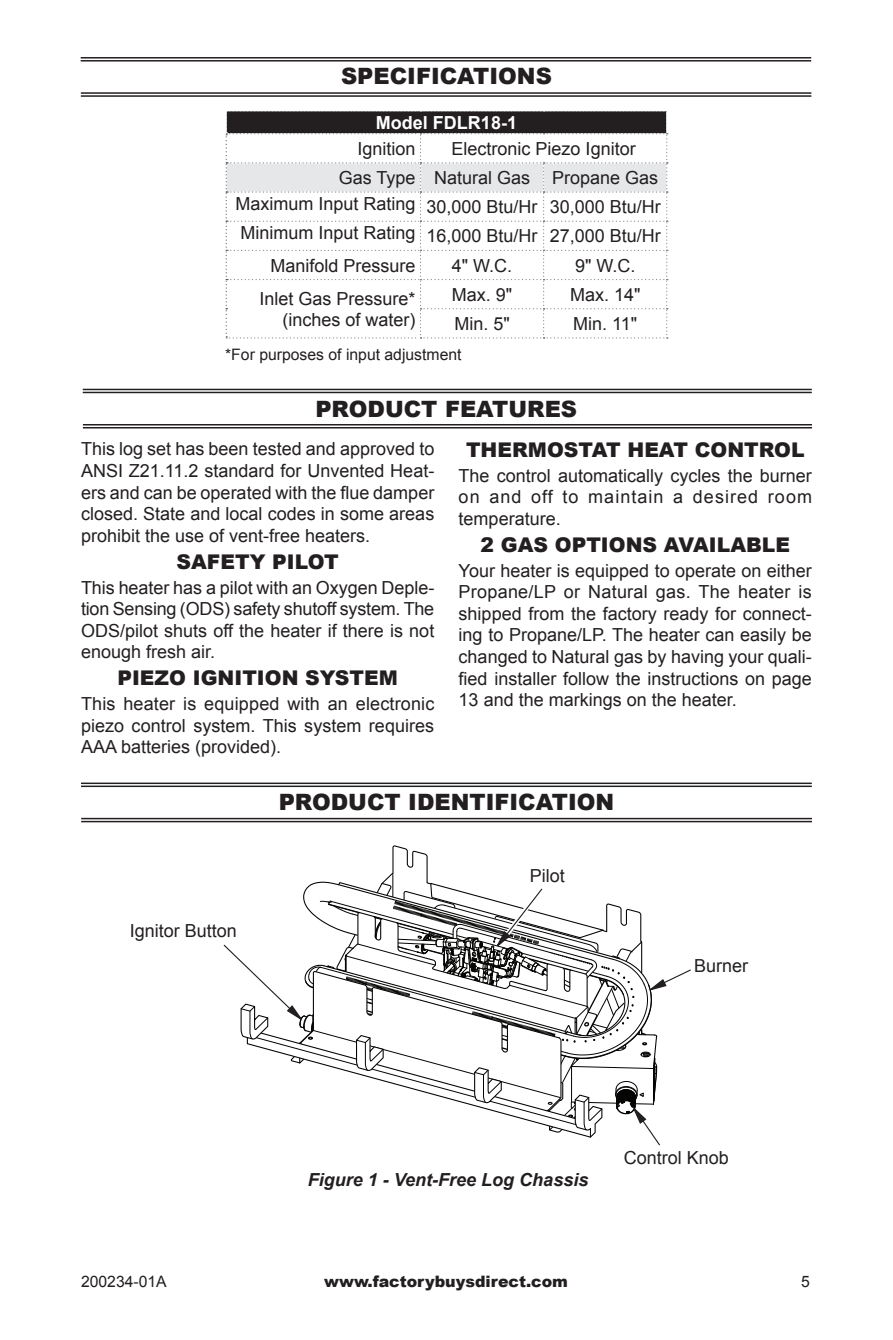
<style>
.page{position:relative;width:893px;height:1340px;background:#fff}
.page>*{position:absolute;margin:0;border:0;box-sizing:border-box;transform-origin:0 0}
.Main_Head{font:900 22.5px "Arial";color:#231f20}
.Subhead{font:900 20.25px "Arial";color:#231f20}
.Body_text{font:18px/21.6px "Arial";color:#231f20;text-align:justify}
.Call_Out{font:18px "Arial";color:#231f20}
.Figure{font:italic 700 18px "Arial";color:#231f20}
.Body_text-2{font:700 18px "Arial";color:#fff}
.Body_text-3{font:15.75px "Arial";color:#231f20}
.t1{font:900 15.75px "Arial";color:#231f20}
</style>
<div class="page">
<hr style="left:81px;top:57px;width:730px;height:2px;background:#231f20">
<hr style="left:81px;top:60px;width:730px;height:2px;background:#231f20">
<hr style="left:81px;top:92px;width:730px;height:2px;background:#231f20">
<hr style="left:81px;top:95px;width:730px;height:2px;background:#231f20">
<svg style="left:226px;top:111px;width:442px;height:227px"></svg>
<hr style="left:83px;top:389px;width:729px;height:1px;background:#231f20">
<hr style="left:83px;top:392px;width:729px;height:1px;background:#231f20">
<hr style="left:83px;top:424px;width:729px;height:1px;background:#231f20">
<hr style="left:83px;top:427px;width:729px;height:1px;background:#231f20">
<hr style="left:81px;top:782px;width:731px;height:2px;background:#231f20">
<hr style="left:81px;top:785px;width:731px;height:2px;background:#231f20">
<hr style="left:81px;top:817px;width:731px;height:2px;background:#231f20">
<hr style="left:81px;top:820px;width:731px;height:2px;background:#231f20">
<svg style="left:223px;top:845px;width:468px;height:301px"></svg>
<p class="Main_Head" style="left:341px;top:60px;width:212px">SPECIFICATIONS</p>
<p class="Body_text-2" style="left:376px;top:110px;width:143px">Model FDLR18-1</p>
<p class="Body_text" style="left:358px;top:138px;width:60px">Ignition</p>
<p class="Body_text" style="left:452px;top:138px;width:186px">Electronic Piezo Ignitor</p>
<p class="Body_text" style="left:339px;top:167px;width:78px">Gas Type</p>
<p class="Body_text" style="left:434px;top:167px;width:98px">Natural Gas</p>
<p class="Body_text" style="left:552px;top:167px;width:108px">Propane Gas</p>
<p class="Body_text" style="left:236px;top:193px;width:182px">Maximum Input Rating</p>
<p class="Body_text" style="left:427px;top:196px;width:113px">30,000 Btu/Hr</p>
<p class="Body_text" style="left:550px;top:196px;width:113px">30,000 Btu/Hr</p>
<p class="Body_text" style="left:241px;top:222px;width:177px">Minimum Input Rating</p>
<p class="Body_text" style="left:427px;top:225px;width:113px">16,000 Btu/Hr</p>
<p class="Body_text" style="left:550px;top:225px;width:113px">27,000 Btu/Hr</p>
<p class="Body_text" style="left:271px;top:254px;width:147px">Manifold Pressure</p>
<p class="Body_text" style="left:452px;top:254px;width:62px">4" W.C.</p>
<p class="Body_text" style="left:575px;top:254px;width:62px">9" W.C.</p>
<p class="Body_text" style="left:260px;top:287px;width:158px;text-align:right">Inlet Gas Pressure* (inches of water)</p>
<p class="Body_text" style="left:452px;top:284px;width:62px">Max. 9"</p>
<p class="Body_text" style="left:570px;top:284px;width:72px">Max. 14"</p>
<p class="Body_text" style="left:454px;top:313px;width:57px">Min. 5"</p>
<p class="Body_text" style="left:573px;top:313px;width:66px">Min. 11"</p>
<p class="Body_text-3" style="left:225px;top:344px;width:238px">*For purposes of input adjustment</p>
<p class="Main_Head" style="left:315px;top:393px;width:263px">PRODUCT FEATURES</p>
<p class="Body_text" style="left:81px;top:438px;width:355px">This log set has been tested and approved to ANSI Z21.11.2 standard for Unvented Heat&shy;ers and can be operated with the flue damper closed. State and local codes in some areas prohibit the use of vent-free heaters.</p>
<p class="Subhead" style="left:177px;top:546px;width:164px">SAFETY PILOT</p>
<p class="Body_text" style="left:81px;top:576px;width:355px">This heater has a pilot with an Oxygen Deple&shy;tion Sensing (ODS) safety shutoff system. The ODS/pilot shuts off the heater if there is not enough fresh air.</p>
<p class="Subhead" style="left:117px;top:663px;width:282px">PIEZO IGNITION SYSTEM</p>
<p class="Body_text" style="left:81px;top:693px;width:355px">This heater is equipped with an electronic piezo control system. This system requires AAA batteries (provided).</p>
<p class="Subhead" style="left:466px;top:435px;width:340px">THERMOSTAT HEAT CONTROL</p>
<p class="Body_text" style="left:459px;top:464px;width:355px">The control automatically cycles the burner on and off to maintain a desired room temperature.</p>
<p class="Subhead" style="left:481px;top:529px;width:311px">2 GAS OPTIONS AVAILABLE</p>
<p class="Body_text" style="left:459px;top:559px;width:355px">Your heater is equipped to operate on either Propane/LP or Natural gas. The heater is shipped from the factory ready for connect&shy;ing to Propane/LP. The heater can easily be changed to Natural gas by having your quali&shy;fied installer follow the instructions on page 13 and the markings on the heater.</p>
<p class="Main_Head" style="left:279px;top:785px;width:337px">PRODUCT IDENTIFICATION</p>
<p class="Call_Out" style="left:130px;top:919px;width:109px">Ignitor Button</p>
<p class="Call_Out" style="left:530px;top:864px;width:37px">Pilot</p>
<p class="Call_Out" style="left:694px;top:953px;width:56px">Burner</p>
<p class="Figure" style="left:308px;top:1167px;width:282px">Figure 1 - Vent-Free Log Chassis</p>
<p class="Call_Out" style="left:624px;top:1145px;width:107px">Control Knob</p>
<p class="Body_text-3" style="left:81px;top:1271px;width:87px">200234-01A</p>
<p class="t1" style="left:324px;top:1269px;width:245px">www.factorybuysdirect.com</p>
<p class="Body_text-3" style="left:801px;top:1271px;width:10px">5</p>
</div>
